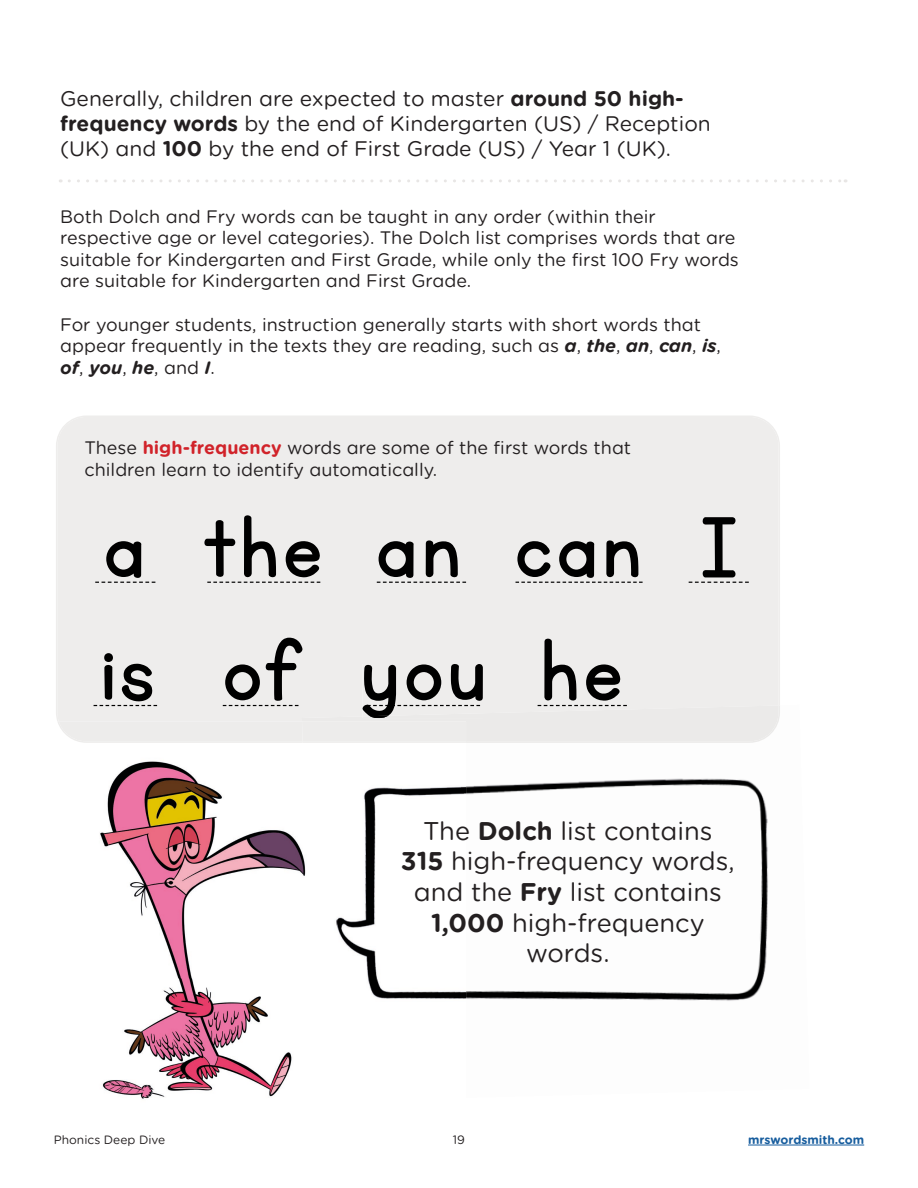
<style>
.page{position:relative;width:918px;height:1188px;background:#fff}
.page>*{position:absolute;margin:0;border:0;box-sizing:border-box;transform-origin:0 0}
.t1{font:88.5px/123.3px "KG Modified UK Bold";letter-spacing:.03em;color:#000}
.t2{font:25.5px/30.6px "Gotham Rounded";color:#231f20;text-align:center}
.t3{font:21px/25.2px "Gotham Rounded";color:#231f20}
.t4{font:18px/21.6px "Gotham Rounded";color:#231f20}
.t5{font:12px "Gotham Rounded";color:#231f20}
.t6{font:700 12px "Gotham Rounded";color:#175d9e}
.s1{font-weight:700}
.s2{font-weight:700;font-style:italic}
.s3{font-weight:700;color:#d1232a}
</style>
<div class="page">
<hr style="left:748px;top:1145px;width:116px;height:1px;background:#175d9e">
<svg style="left:69px;top:179px;width:777px;height:3px"></svg>
<div style="left:56px;top:416px;width:724px;height:306px;background:#eeedec"></div>
<svg style="left:95px;top:582px;width:60px;height:1px"></svg>
<svg style="left:207px;top:582px;width:113px;height:1px"></svg>
<svg style="left:377px;top:582px;width:89px;height:1px"></svg>
<svg style="left:516px;top:582px;width:127px;height:1px"></svg>
<svg style="left:94px;top:705px;width:63px;height:1px"></svg>
<svg style="left:223px;top:705px;width:75px;height:1px"></svg>
<div style="left:363px;top:664px;width:120px;height:41px;background:#eeedec"></div>
<svg style="left:689px;top:582px;width:60px;height:1px"></svg>
<img style="left:100px;top:761px;width:203px;height:217px">
<img style="left:103px;top:978px;width:189px;height:121px">
<img style="left:466px;top:778px;width:302px;height:223px">
<div style="left:302px;top:705px;width:164px;height:36px;background:#edeceb"></div>
<div style="left:466px;top:705px;width:314px;height:38px;background:#ebeae9"></div>
<img style="left:363px;top:713px;width:120px;height:5px">
<img style="left:303px;top:741px;width:163px;height:258px">
<p class="t3" style="left:60px;top:85px;width:652px">Generally, children are expected to master <span class="s1">around 50 high&shy;frequency words</span> by the end of Kindergarten (US) / Reception (UK) and <span class="s1">100</span> by the end of First Grade (US) / Year 1 (UK).</p>
<p class="t4" style="left:60px;top:205px;width:680px">Both Dolch and Fry words can be taught in any order (within their respective age or level categories). The Dolch list comprises words that are suitable for Kindergarten and First Grade, while only the first 100 Fry words are suitable for Kindergarten and First Grade.</p>
<p class="t4" style="left:60px;top:313px;width:662px">For younger students, instruction generally starts with short words that appear frequently in the texts they are reading, such as <span class="s2">a</span>, <span class="s2">the</span>, <span class="s2">an</span>, <span class="s2">can</span>, <span class="s2">is</span>, <span class="s2">of</span>, <span class="s2">you</span>, <span class="s2">he</span>, and <span class="s2">I</span>.</p>
<p class="t4" style="left:85px;top:436px;width:548px">These <span class="s3">high-frequency</span> words are some of the first words that children learn to identify automatically.</p>
<h1 class="t1" style="left:100px;top:490px;width:544px">a the an can is of you he</h1>
<h1 class="t1" style="left:701px;top:491px;width:38px">I</h1>
<h2 class="t2" style="left:401px;top:814px;width:335px">The <span class="s1">Dolch</span> list contains<br><span class="s1">315</span> high-frequency words, and the <span class="s1">Fry</span> list contains<br><span class="s1">1,000</span> high-frequency words.</h2>
<p class="t5" style="left:54px;top:1131px;width:113px">Phonics Deep Dive</p>
<p class="t5" style="left:453px;top:1131px;width:14px">19</p>
<p class="t6" style="left:748px;top:1131px;width:118px">mrswordsmith.com</p>
</div>
